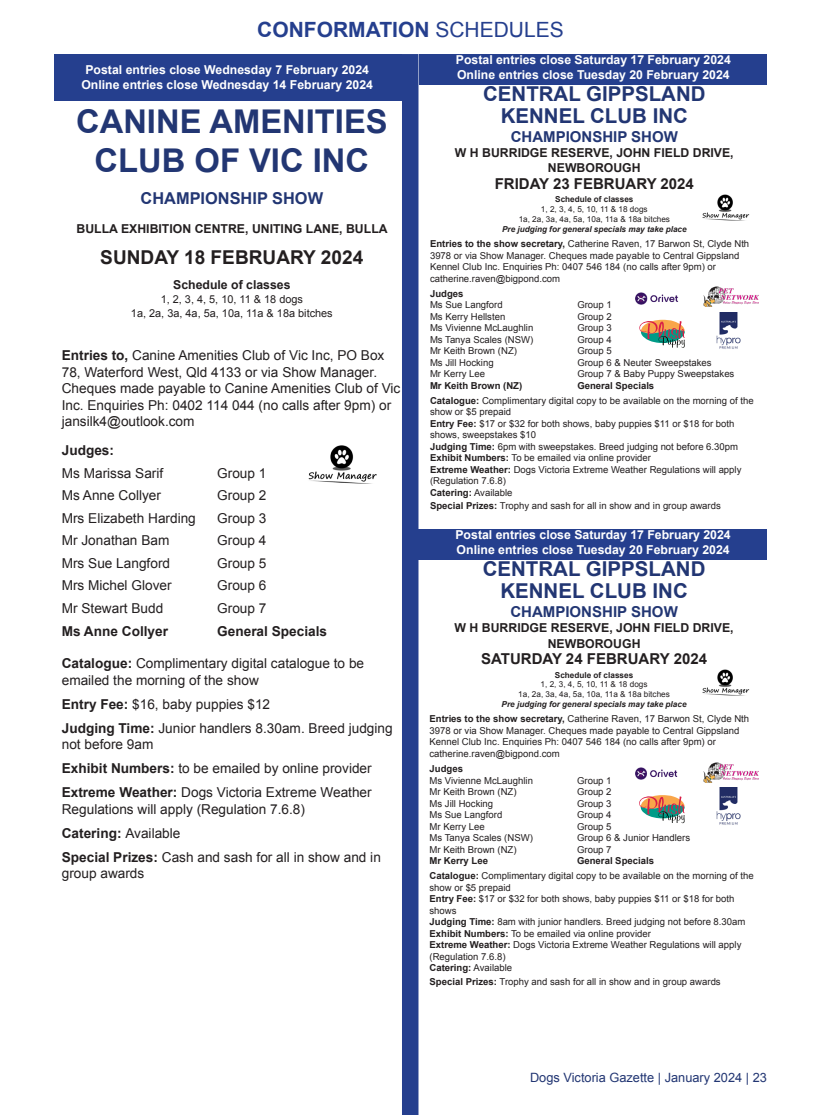
<style>
.page{position:relative;width:821px;height:1115px;background:#fff}
.page>*{position:absolute;margin:0;border:0;box-sizing:border-box;transform-origin:0 0}
.t1{font:700 32.7px/39.3px "Arial";color:#223673;text-align:center}
.club_name{font:700 21px "Arial";color:#253f8e}
.t2{font:700 20.55px/21.9px "Arial";color:#223673;text-align:center}
.t3{font:700 20.4px/21.8px "Arial";color:#223673;text-align:center}
.t4{font:700 19.05px "Arial";color:#231f20}
.t5{font:700 16.35px "Arial";color:#223673}
.t6{font:700 15px "Arial";color:#231f20}
.t7{font:700 15px "Arial";color:#223673}
.t8{font:13.65px/16.4px "Arial";color:#231f20}
.t9{font:700 13.65px "Arial";color:#231f20}
.t10{font:12.75px "Arial";color:#223673}
.t11{font:700 12.3px/14.7px "Arial";color:#fff}
.t12{font:700 12.3px/15px "Arial";color:#231f20;text-align:center}
.t13{font:10.95px/13.6px "Arial";color:#231f20;text-align:center}
.t14{font:9.6px/11.4px "Arial";color:#231f20}
.t15{font:700 9.6px "Arial";color:#231f20}
.t16{font:8.25px/9.8px "Arial";color:#231f20;text-align:center}
.s1{font-weight:400}
.s2{font-weight:700}
.s3{font-weight:700;font-style:italic}
</style>
<div class="page">
<div style="left:54px;top:54px;width:348px;height:46px;background:#253f8e"></div>
<img style="left:308px;top:445px;width:69px;height:38px">
<div style="left:402px;top:54px;width:16px;height:1060px;background:#253f8e"></div>
<div style="left:419px;top:54px;width:348px;height:30px;background:#253f8e"></div>
<img style="left:702px;top:194px;width:47px;height:26px">
<img style="left:635px;top:292px;width:44px;height:13px">
<img style="left:703px;top:286px;width:55px;height:21px">
<svg style="left:639px;top:319px;width:46px;height:29px"></svg>
<img style="left:716px;top:312px;width:25px;height:37px">
<div style="left:418px;top:529px;width:349px;height:30px;background:#253f8e"></div>
<img style="left:702px;top:669px;width:47px;height:26px">
<img style="left:635px;top:767px;width:43px;height:13px">
<img style="left:703px;top:762px;width:55px;height:19px">
<svg style="left:639px;top:795px;width:46px;height:28px"></svg>
<img style="left:716px;top:787px;width:25px;height:38px">
<p class="club_name" style="left:257px;top:15px;width:308px">CONFORMATION <span class="s1">SCHEDULES</span></p>
<p class="t11" style="left:81px;top:63px;width:293px;text-align:center">Postal entries close Wednesday 7 February 2024<br>Online entries close Wednesday 14 February 2024</p>
<p class="t1" style="left:76px;top:103px;width:313px">CANINE AMENITIES<br>CLUB OF VIC INC</p>
<p class="t5" style="left:141px;top:187px;width:184px">CHAMPIONSHIP SHOW</p>
<p class="t12" style="left:76px;top:221px;width:313px">BULLA EXHIBITION CENTRE, UNITING LANE, BULLA</p>
<p class="t4" style="left:100px;top:245px;width:265px">SUNDAY 18 FEBRUARY 2024</p>
<p class="t12" style="left:173px;top:278px;width:119px">Schedule of classes</p>
<p class="t13" style="left:131px;top:292px;width:203px">1, 2, 3, 4, 5, 10, 11 &amp; 18 dogs<br>1a, 2a, 3a, 4a, 5a, 10a, 11a &amp; 18a bitches</p>
<p class="t8" style="left:62px;top:347px;width:340px"><span class="s2">Entries to,</span> Canine Amenities Club of Vic Inc, PO Box 78, Waterford West, Qld 4133 or via Show Manager.<br>Cheques made payable to Canine Amenities Club of Vic Inc. Enquiries Ph: 0402 114 044 (no calls after 9pm) or jansilk4@outlook.com</p>
<p class="t8" style="left:62px;top:439px;width:103px;line-height:22.5px"><span class="s2">Judges:<br></span>Ms Marissa Sarif</p>
<p class="t8" style="left:217px;top:465px;width:51px">Group 1</p>
<p class="t8" style="left:62px;top:487px;width:101px">Ms Anne Collyer</p>
<p class="t8" style="left:217px;top:487px;width:51px">Group 2</p>
<p class="t8" style="left:62px;top:510px;width:136px">Mrs Elizabeth Harding</p>
<p class="t8" style="left:217px;top:510px;width:51px">Group 3</p>
<p class="t8" style="left:62px;top:532px;width:109px">Mr Jonathan Bam</p>
<p class="t8" style="left:217px;top:532px;width:51px">Group 4</p>
<p class="t8" style="left:62px;top:555px;width:110px">Mrs Sue Langford</p>
<p class="t8" style="left:217px;top:555px;width:51px">Group 5</p>
<p class="t8" style="left:62px;top:577px;width:111px">Mrs Michel Glover</p>
<p class="t8" style="left:217px;top:577px;width:51px">Group 6</p>
<p class="t8" style="left:62px;top:600px;width:103px">Mr Stewart Budd</p>
<p class="t8" style="left:217px;top:600px;width:51px">Group 7</p>
<p class="t9" style="left:62px;top:621px;width:108px">Ms Anne Collyer</p>
<p class="t9" style="left:217px;top:621px;width:111px">General Specials</p>
<p class="t8" style="left:62px;top:655px;width:304px"><span class="s2">Catalogue:</span> Complimentary digital catalogue to be emailed the morning of the show</p>
<p class="t8" style="left:62px;top:691px;width:332px;line-height:24.2px"><span class="s2">Entry Fee:</span> $16, baby puppies $12<br><span class="s2">Judging Time:</span> Junior handlers 8.30am. Breed judging</p>
<p class="t8" style="left:62px;top:732px;width:311px;line-height:24.2px">not before 9am<br><span class="s2">Exhibit Numbers:</span> to be emailed by online provider<br><span class="s2">Extreme Weather:</span> Dogs Victoria Extreme Weather</p>
<p class="t8" style="left:62px;top:796px;width:321px;line-height:24.2px">Regulations will apply (Regulation 7.6.8)<br><span class="s2">Catering:</span> Available<br><span class="s2">Special Prizes:</span> Cash and sash for all in show and in</p>
<p class="t8" style="left:62px;top:865px;width:84px">group awards</p>
<p class="t11" style="left:456px;top:53px;width:276px">Postal entries close Saturday 17 February 2024<br>Online entries close Tuesday 20 February 2024</p>
<p class="t3" style="left:483px;top:84px;width:224px">CENTRAL GIPPSLAND<br>KENNEL CLUB INC</p>
<p class="t7" style="left:510px;top:127px;width:169px">CHAMPIONSHIP SHOW</p>
<p class="t12" style="left:455px;top:146px;width:280px">W H BURRIDGE RESERVE, JOHN FIELD DRIVE,<br>NEWBOROUGH</p>
<p class="t6" style="left:494px;top:173px;width:201px">FRIDAY 23 FEBRUARY 2024</p>
<p class="t16" style="left:502px;top:195px;width:186px"><span class="s2">Schedule of classes<br></span>1, 2, 3, 4, 5, 10, 11 &amp; 18 dogs<br>1a, 2a, 3a, 4a, 5a, 10a, 11a &amp; 18a bitches<br><span class="s3">Pre judging for general specials may take place</span></p>
<p class="t14" style="left:430px;top:238px;width:321px"><span class="s2">Entries to the show secretary,</span> Catherine Raven, 17 Barwon St, Clyde Nth 3978 or via Show Manager. Cheques made payable to Central Gippsland Kennel Club Inc. Enquiries Ph: 0407 546 184 (no calls after 9pm) or catherine.raven@bigpond.com</p>
<p class="t14" style="left:430px;top:288px;width:74px"><span class="s2">Judges<br></span>Ms Sue Langford</p>
<p class="t14" style="left:577px;top:299px;width:36px">Group 1</p>
<p class="t14" style="left:430px;top:311px;width:77px">Ms Kerry Hellsten</p>
<p class="t14" style="left:577px;top:311px;width:36px">Group 2</p>
<p class="t14" style="left:430px;top:322px;width:105px">Ms Vivienne McLaughlin</p>
<p class="t14" style="left:577px;top:322px;width:36px">Group 3</p>
<p class="t14" style="left:430px;top:334px;width:105px">Ms Tanya Scales (NSW)</p>
<p class="t14" style="left:577px;top:334px;width:36px">Group 4</p>
<p class="t14" style="left:430px;top:345px;width:88px">Mr Keith Brown (NZ)</p>
<p class="t14" style="left:577px;top:345px;width:36px">Group 5</p>
<p class="t14" style="left:430px;top:356px;width:65px">Ms Jill Hocking</p>
<p class="t14" style="left:577px;top:356px;width:136px">Group 6 &amp; Neuter Sweepstakes</p>
<p class="t14" style="left:430px;top:368px;width:57px">Mr Kerry Lee</p>
<p class="t14" style="left:577px;top:368px;width:159px">Group 7 &amp; Baby Puppy Sweepstakes</p>
<p class="t15" style="left:430px;top:379px;width:94px">Mr Keith Brown (NZ)</p>
<p class="t14" style="left:430px;top:377px;width:325px;line-height:15.3px;text-indent:147px"><span class="s2">General Specials<br>Catalogue:</span> Complimentary digital copy to be available on the morning of the</p>
<p class="t14" style="left:430px;top:406px;width:313px">show or $5 prepaid<br><span class="s2">Entry Fee:</span> $17 or $32 for both shows, baby puppies $11 or $18 for both shows, sweepstakes $10<br><span class="s2">Judging Time:</span> 6pm with sweepstakes. Breed judging not before 6.30pm <span class="s2">Exhibit Numbers:</span> To be emailed via online provider<br><span class="s2">Extreme Weather:</span> Dogs Victoria Extreme Weather Regulations will apply (Regulation 7.6.8)<br><span class="s2">Catering:</span> Available</p>
<p class="t14" style="left:430px;top:500px;width:292px"><span class="s2">Special Prizes:</span> Trophy and sash for all in show and in group awards</p>
<p class="t11" style="left:455px;top:527px;width:277px">Postal entries close Saturday 17 February 2024<br>Online entries close Tuesday 20 February 2024</p>
<p class="t2" style="left:483px;top:558px;width:224px">CENTRAL GIPPSLAND<br>KENNEL CLUB INC</p>
<p class="t7" style="left:510px;top:602px;width:169px">CHAMPIONSHIP SHOW</p>
<p class="t12" style="left:454px;top:621px;width:281px">W H BURRIDGE RESERVE, JOHN FIELD DRIVE,<br>NEWBOROUGH</p>
<p class="t6" style="left:481px;top:648px;width:227px">SATURDAY 24 FEBRUARY 2024</p>
<p class="t16" style="left:501px;top:669px;width:186px"><span class="s2">Schedule of classes<br></span>1, 2, 3, 4, 5, 10, 11 &amp; 18 dogs<br>1a, 2a, 3a, 4a, 5a, 10a, 11a &amp; 18a bitches<br><span class="s3">Pre judging for general specials may take place</span></p>
<p class="t14" style="left:429px;top:713px;width:321px"><span class="s2">Entries to the show secretary,</span> Catherine Raven, 17 Barwon St, Clyde Nth 3978 or via Show Manager. Cheques made payable to Central Gippsland Kennel Club Inc. Enquiries Ph: 0407 546 184 (no calls after 9pm) or catherine.raven@bigpond.com</p>
<p class="t14" style="left:429px;top:763px;width:105px"><span class="s2">Judges<br></span>Ms Vivienne McLaughlin</p>
<p class="t14" style="left:577px;top:774px;width:36px">Group 1</p>
<p class="t14" style="left:429px;top:786px;width:89px">Mr Keith Brown (NZ)</p>
<p class="t14" style="left:577px;top:786px;width:36px">Group 2</p>
<p class="t14" style="left:429px;top:797px;width:65px">Ms Jill Hocking</p>
<p class="t14" style="left:577px;top:797px;width:36px">Group 3</p>
<p class="t14" style="left:429px;top:808px;width:74px">Ms Sue Langford</p>
<p class="t14" style="left:577px;top:808px;width:36px">Group 4</p>
<p class="t14" style="left:429px;top:820px;width:57px">Mr Kerry Lee</p>
<p class="t14" style="left:577px;top:820px;width:36px">Group 5</p>
<p class="t14" style="left:429px;top:831px;width:105px">Ms Tanya Scales (NSW)</p>
<p class="t14" style="left:577px;top:831px;width:115px">Group 6 &amp; Junior Handlers</p>
<p class="t14" style="left:429px;top:843px;width:89px">Mr Keith Brown (NZ)</p>
<p class="t14" style="left:577px;top:843px;width:36px">Group 7</p>
<p class="t15" style="left:429px;top:854px;width:60px">Mr Kerry Lee</p>
<p class="t14" style="left:429px;top:852px;width:326px;line-height:15.3px;text-indent:147px"><span class="s2">General Specials<br>Catalogue:</span> Complimentary digital copy to be available on the morning of the</p>
<p class="t14" style="left:429px;top:881px;width:317px">show or $5 prepaid<br><span class="s2">Entry Fee:</span> $17 or $32 for both shows, baby puppies $11 or $18 for both shows<br><span class="s2">Judging Time:</span> 8am with junior handlers. Breed judging not before 8.30am <span class="s2">Exhibit Numbers:</span> To be emailed via online provider<br><span class="s2">Extreme Weather:</span> Dogs Victoria Extreme Weather Regulations will apply (Regulation 7.6.8)<br><span class="s2">Catering:</span> Available</p>
<p class="t14" style="left:429px;top:975px;width:293px"><span class="s2">Special Prizes:</span> Trophy and sash for all in show and in group awards</p>
<h3 class="t10" style="left:530px;top:1068px;width:238px">Dogs Victoria Gazette | January 2024 | 23</h3>
</div>
